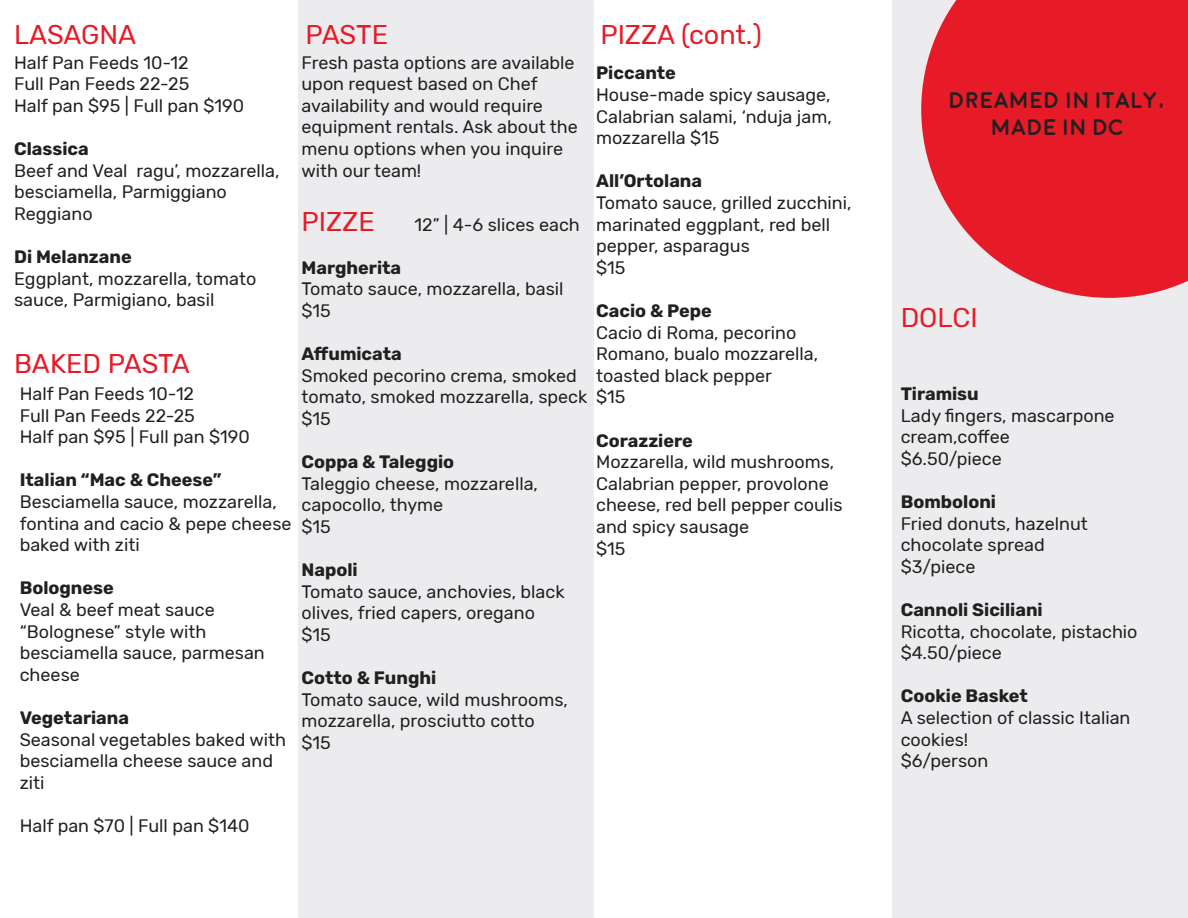
<style>
.page{position:relative;width:1188px;height:918px;background:#fff}
.page>*{position:absolute;margin:0;border:0;box-sizing:border-box;transform-origin:0 0}
.t1{font:27px "Rubik";color:#e71a27}
.t2{font:700 22.5px "Moon";color:#231f20}
.t3{font:18px/21.6px "Rubik";color:#231f20}
.t4{font:700 18px "Rubik";color:#231f20}
.s1{font-weight:700}
</style>
<div class="page">
<div style="left:298px;top:0;width:296px;height:918px;background:#ececee"></div>
<div style="left:892px;top:0;width:296px;height:918px;background:#ececee"></div>
<svg style="left:921px;top:0;width:267px;height:298px;background:#e7323e"></svg>
<p class="t1" style="left:14px;top:19px;width:124px">LASAGNA</p>
<p class="t3" style="left:14px;top:52px;width:176px">Half Pan Feeds 10-12</p>
<p class="t3" style="left:14px;top:74px;width:177px">Full Pan Feeds 22-25</p>
<p class="t3" style="left:14px;top:95px;width:232px">Half pan $95 | Full pan $190</p>
<p class="t4" style="left:14px;top:138px;width:76px">Classica</p>
<p class="t3" style="left:14px;top:160px;width:267px">Beef and Veal ragu’, mozzarella, besciamella, Parmiggiano<br>Reggiano</p>
<p class="t4" style="left:14px;top:246px;width:119px">Di Melanzane</p>
<p class="t3" style="left:14px;top:268px;width:244px">Eggplant, mozzarella, tomato sauce, Parmigiano, basil</p>
<p class="t1" style="left:14px;top:348px;width:177px">BAKED PASTA</p>
<p class="t3" style="left:20px;top:383px;width:176px">Half Pan Feeds 10-12</p>
<p class="t3" style="left:20px;top:405px;width:177px">Full Pan Feeds 22-25</p>
<p class="t3" style="left:20px;top:427px;width:232px">Half pan $95 | Full pan $190</p>
<p class="t3" style="left:20px;top:470px;width:273px"><span class="s1">Italian “Mac &amp; Cheese”<br></span>Besciamella sauce, mozzarella, fontina and cacio &amp; pepe cheese baked with ziti</p>
<p class="t4" style="left:20px;top:578px;width:96px">Bolognese</p>
<p class="t3" style="left:20px;top:599px;width:247px">Veal &amp; beef meat sauce “Bolognese” style with besciamella sauce, parmesan cheese</p>
<p class="t4" style="left:20px;top:707px;width:111px">Vegetariana</p>
<p class="t3" style="left:20px;top:729px;width:268px">Seasonal vegetables baked with besciamella cheese sauce and ziti</p>
<p class="t3" style="left:20px;top:815px;width:231px">Half pan $70 | Full pan $140</p>
<p class="t1" style="left:306px;top:19px;width:84px">PASTE</p>
<p class="t3" style="left:302px;top:52px;width:278px">Fresh pasta options are available upon request based on Chef availability and would require equipment rentals. Ask about the menu options when you inquire with our team!</p>
<p class="t1" style="left:302px;top:206px;width:75px">PIZZE</p>
<p class="t3" style="left:415px;top:214px;width:167px">12” | 4-6 slices each</p>
<p class="t4" style="left:302px;top:257px;width:101px">Margherita</p>
<p class="t3" style="left:302px;top:279px;width:263px">Tomato sauce, mozzarella, basil</p>
<p class="t3" style="left:302px;top:300px;width:31px">$15</p>
<p class="t4" style="left:302px;top:343px;width:102px">Affumicata</p>
<p class="t3" style="left:302px;top:365px;width:277px">Smoked pecorino crema, smoked</p>
<p class="t3" style="left:302px;top:387px;width:287px">tomato, smoked mozzarella, speck</p>
<p class="t3" style="left:302px;top:408px;width:31px">$15</p>
<p class="t4" style="left:302px;top:451px;width:154px">Coppa &amp; Taleggio</p>
<p class="t3" style="left:302px;top:473px;width:238px">Taleggio cheese, mozzarella,</p>
<p class="t3" style="left:302px;top:495px;width:143px">capocollo, thyme</p>
<p class="t3" style="left:302px;top:516px;width:31px">$15</p>
<p class="t4" style="left:302px;top:559px;width:58px">Napoli</p>
<p class="t3" style="left:302px;top:581px;width:265px">Tomato sauce, anchovies, black olives, fried capers, oregano</p>
<p class="t3" style="left:302px;top:624px;width:31px">$15</p>
<p class="t4" style="left:302px;top:667px;width:136px">Cotto &amp; Funghi</p>
<p class="t3" style="left:302px;top:689px;width:268px">Tomato sauce, wild mushrooms,</p>
<p class="t3" style="left:302px;top:711px;width:235px">mozzarella, prosciutto cotto</p>
<p class="t3" style="left:302px;top:732px;width:31px">$15</p>
<p class="t1" style="left:600px;top:19px;width:163px">PIZZA (cont.)</p>
<p class="t4" style="left:596px;top:63px;width:81px">Piccante</p>
<p class="t3" style="left:596px;top:85px;width:237px;text-align:justify">House-made spicy sausage, Calabrian salami, ‘nduja jam, mozzarella $15</p>
<p class="t4" style="left:596px;top:171px;width:108px">All’Ortolana</p>
<p class="t3" style="left:596px;top:193px;width:257px">Tomato sauce, grilled zucchini, marinated eggplant, red bell pepper, asparagus</p>
<p class="t3" style="left:596px;top:257px;width:31px">$15</p>
<p class="t4" style="left:596px;top:300px;width:117px">Cacio &amp; Pepe</p>
<p class="t3" style="left:596px;top:322px;width:224px">Cacio di Roma, pecorino<br>Romano, bualo mozzarella, toasted black pepper</p>
<p class="t3" style="left:596px;top:387px;width:31px">$15</p>
<p class="t4" style="left:596px;top:430px;width:98px">Corazziere</p>
<p class="t3" style="left:596px;top:452px;width:248px">Mozzarella, wild mushrooms,<br>Calabrian pepper, provolone cheese, red bell pepper coulis and spicy sausage</p>
<p class="t3" style="left:596px;top:538px;width:31px">$15</p>
<p class="t2" style="left:949px;top:89px;width:218px">DREAMED IN ITALY,</p>
<p class="t2" style="left:992px;top:116px;width:134px">MADE IN DC</p>
<p class="t1" style="left:901px;top:302px;width:78px">DOLCI</p>
<p class="t4" style="left:901px;top:383px;width:80px">Tiramisu</p>
<p class="t3" style="left:901px;top:405px;width:215px">Lady fingers, mascarpone cream,coffee</p>
<p class="t3" style="left:901px;top:448px;width:103px">$6.50/piece</p>
<p class="t4" style="left:901px;top:491px;width:97px">Bomboloni</p>
<p class="t3" style="left:901px;top:513px;width:189px">Fried donuts, hazelnut chocolate spread</p>
<p class="t3" style="left:901px;top:556px;width:76px">$3/piece</p>
<p class="t4" style="left:901px;top:599px;width:144px">Cannoli Siciliani</p>
<p class="t3" style="left:901px;top:621px;width:238px">Ricotta, chocolate, pistachio</p>
<p class="t3" style="left:901px;top:643px;width:103px">$4.50/piece</p>
<p class="t4" style="left:901px;top:686px;width:129px">Cookie Basket</p>
<p class="t3" style="left:901px;top:707px;width:231px">A selection of classic Italian cookies!</p>
<p class="t3" style="left:901px;top:751px;width:89px">$6/person</p>
</div>
